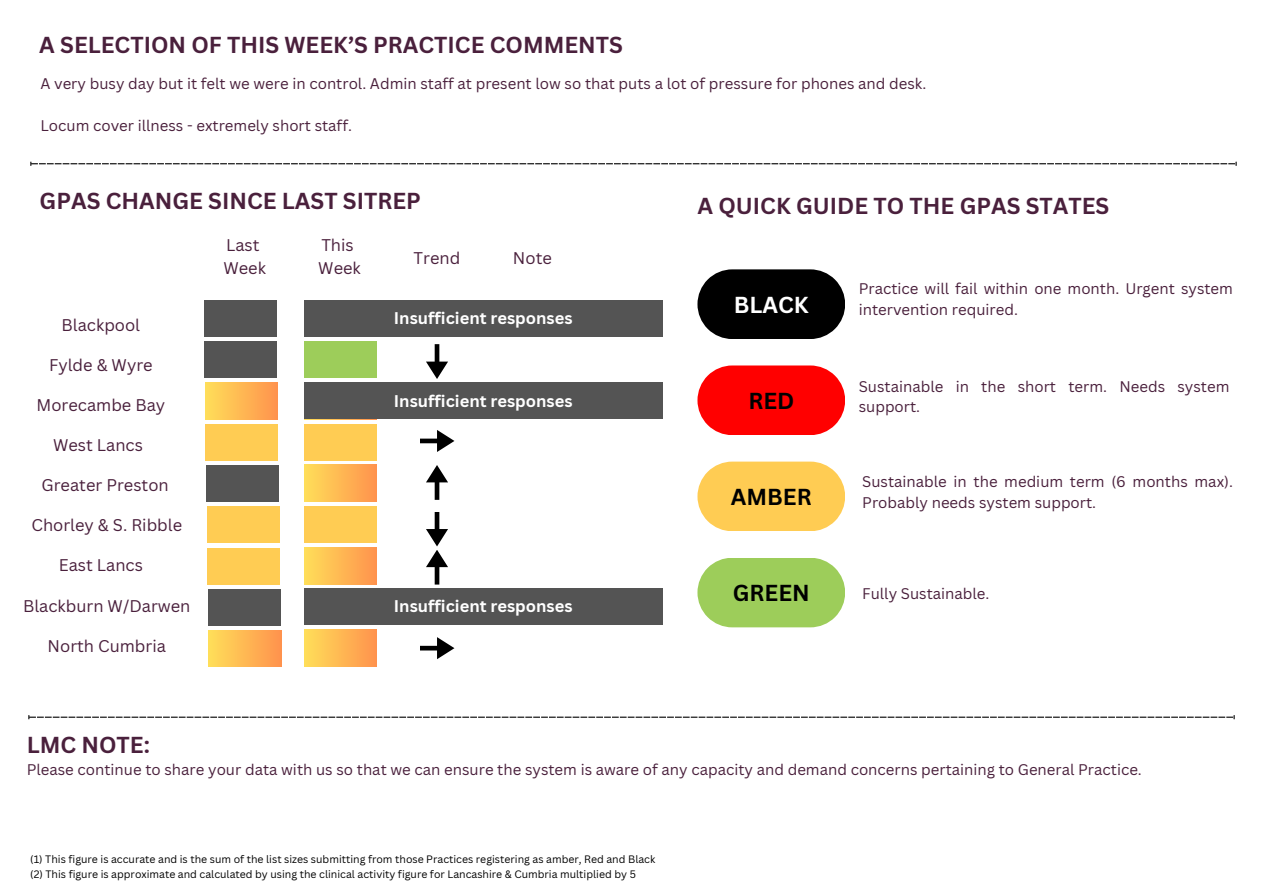
<style>
.page{position:relative;width:1263px;height:893px;background:#fff}
.page>*{position:absolute;margin:0;border:0;box-sizing:border-box;transform-origin:0 0}
.t1{font:700 22.5px "Canva Sans";color:#4a203c}
.t2{font:700 22.5px "Canva Sans";color:#000}
.t3{font:700 22.5px "Canva Sans";color:#fff}
.t4{font:16.5px/23.1px "Canva Sans";color:#4a203c}
.t5{font:700 16.5px "Canva Sans";color:#fff}
.t6{font:15px/20.9px "Canva Sans";color:#4a203c}
.t7{font:10.5px "Canva Sans";color:#000}
</style>
<div class="page">
<svg style="left:30px;top:162px;width:1207px;height:3px"></svg>
<svg style="left:28px;top:715px;width:1207px;height:4px"></svg>
<svg style="left:697px;top:269px;width:148px;height:70px;background:#1b1b1b"></svg>
<svg style="left:697px;top:365px;width:148px;height:70px;background:#ff1c1c"></svg>
<svg style="left:697px;top:461px;width:148px;height:70px;background:#ffd166"></svg>
<svg style="left:697px;top:558px;width:148px;height:69px;background:#a6d26a"></svg>
<div style="left:204px;top:300px;width:72px;height:37px;background:#545454"></div>
<div style="left:204px;top:341px;width:73px;height:37px;background:#545454"></div>
<div style="left:205px;top:383px;width:73px;height:36px;background:linear-gradient(to right,#ffde59,#ff924d)"></div>
<div style="left:206px;top:424px;width:72px;height:37px;background:#ffcc53"></div>
<div style="left:206px;top:465px;width:73px;height:37px;background:#545454"></div>
<div style="left:207px;top:506px;width:72px;height:37px;background:#ffcc53"></div>
<div style="left:208px;top:548px;width:72px;height:36px;background:#ffcc53"></div>
<div style="left:208px;top:589px;width:73px;height:36px;background:#545454"></div>
<div style="left:209px;top:630px;width:72px;height:37px;background:linear-gradient(to right,#ffde59,#ff944d)"></div>
<div style="left:304px;top:341px;width:73px;height:37px;background:#9dcd5a"></div>
<div style="left:304px;top:465px;width:73px;height:36px;background:linear-gradient(to right,#ffde59,#ff934d)"></div>
<div style="left:304px;top:506px;width:73px;height:37px;background:#ffcc53"></div>
<div style="left:304px;top:547px;width:73px;height:37px;background:linear-gradient(to right,#ffde59,#ff934d)"></div>
<div style="left:304px;top:630px;width:73px;height:36px;background:linear-gradient(to right,#ffde59,#ff934d)"></div>
<svg style="left:426px;top:344px;width:22px;height:35px"></svg>
<svg style="left:426px;top:465px;width:22px;height:35px"></svg>
<div style="left:304px;top:588px;width:358px;height:36px;background:#545454"></div>
<svg style="left:426px;top:512px;width:22px;height:72px"></svg>
<svg style="left:420px;top:637px;width:34px;height:22px"></svg>
<div style="left:304px;top:424px;width:73px;height:36px;background:#ffcc53"></div>
<div style="left:304px;top:300px;width:358px;height:37px;background:#545454"></div>
<svg style="left:420px;top:430px;width:34px;height:22px"></svg>
<div style="left:304px;top:382px;width:358px;height:37px;background:#545454"></div>
<h3 class="t1" style="left:39px;top:29px;width:585px">A SELECTION OF THIS WEEK’S PRACTICE COMMENTS</h3>
<h3 class="t6" style="left:40px;top:73px;width:887px">A very busy day but it felt we were in control. Admin staff at present low so that puts a lot of pressure for phones and desk.</h3>
<h3 class="t6" style="left:40px;top:115px;width:313px">Locum cover illness - extremely short staff.</h3>
<h3 class="t1" style="left:40px;top:185px;width:383px">GPAS CHANGE SINCE LAST SITREP</h3>
<h3 class="t1" style="left:697px;top:189px;width:413px">A QUICK GUIDE TO THE GPAS STATES</h3>
<h3 class="t4" style="left:62px;top:313px;width:80px">Blackpool</h3>
<h3 class="t4" style="left:49px;top:353px;width:105px">Fylde &amp; Wyre</h3>
<h3 class="t4" style="left:36px;top:393px;width:130px">Morecambe Bay</h3>
<h1 class="t4" style="left:53px;top:433px;width:91px">West Lancs</h1>
<h1 class="t4" style="left:42px;top:473px;width:129px">Greater Preston</h1>
<h3 class="t4" style="left:31px;top:513px;width:152px">Chorley &amp; S. Ribble</h3>
<h3 class="t4" style="left:59px;top:553px;width:86px">East Lancs</h3>
<h3 class="t4" style="left:23px;top:593px;width:169px">Blackburn W/Darwen</h3>
<h1 class="t4" style="left:48px;top:634px;width:120px">North Cumbria</h1>
<h3 class="t4" style="left:223px;top:233px;width:44px">Last<br>Week</h3>
<h1 class="t4" style="left:318px;top:233px;width:44px">This<br>Week</h1>
<h3 class="t4" style="left:414px;top:246px;width:48px">Trend</h3>
<h1 class="t4" style="left:513px;top:246px;width:40px">Note</h1>
<p class="t5" style="left:394px;top:306px;width:180px">Insufficient responses</p>
<p class="t5" style="left:394px;top:389px;width:180px">Insufficient responses</p>
<h3 class="t5" style="left:394px;top:594px;width:180px">Insufficient responses</h3>
<h1 class="t3" style="left:734px;top:289px;width:76px">BLACK</h1>
<h3 class="t2" style="left:748px;top:385px;width:47px">RED</h3>
<h3 class="t2" style="left:731px;top:481px;width:82px">AMBER</h3>
<h3 class="t2" style="left:733px;top:577px;width:78px">GREEN</h3>
<h3 class="t6" style="left:859px;top:278px;width:376px">Practice will fail within one month. Urgent system intervention required.</h3>
<h1 class="t6" style="left:859px;top:375px;width:372px">Sustainable in the short term. Needs system support.</h1>
<h3 class="t6" style="left:862px;top:471px;width:372px">Sustainable in the medium term (6 months max).<br>Probably needs system support.</h3>
<h1 class="t6" style="left:862px;top:582px;width:129px">Fully Sustainable.</h1>
<h3 class="t1" style="left:27px;top:729px;width:125px">LMC NOTE:</h3>
<h2 class="t6" style="left:27px;top:759px;width:1117px">Please continue to share your data with us so that we can ensure the system is aware of any capacity and demand concerns pertaining to General Practice.</h2>
<h2 class="t7" style="left:30px;top:852px;width:626px">(1) This figure is accurate and is the sum of the list sizes submitting from those Practices registering as amber, Red and Black</h2>
<h2 class="t7" style="left:30px;top:867px;width:607px">(2) This figure is approximate and calculated by using the clinical activity figure for Lancashire &amp; Cumbria multiplied by 5</h2>
</div>
